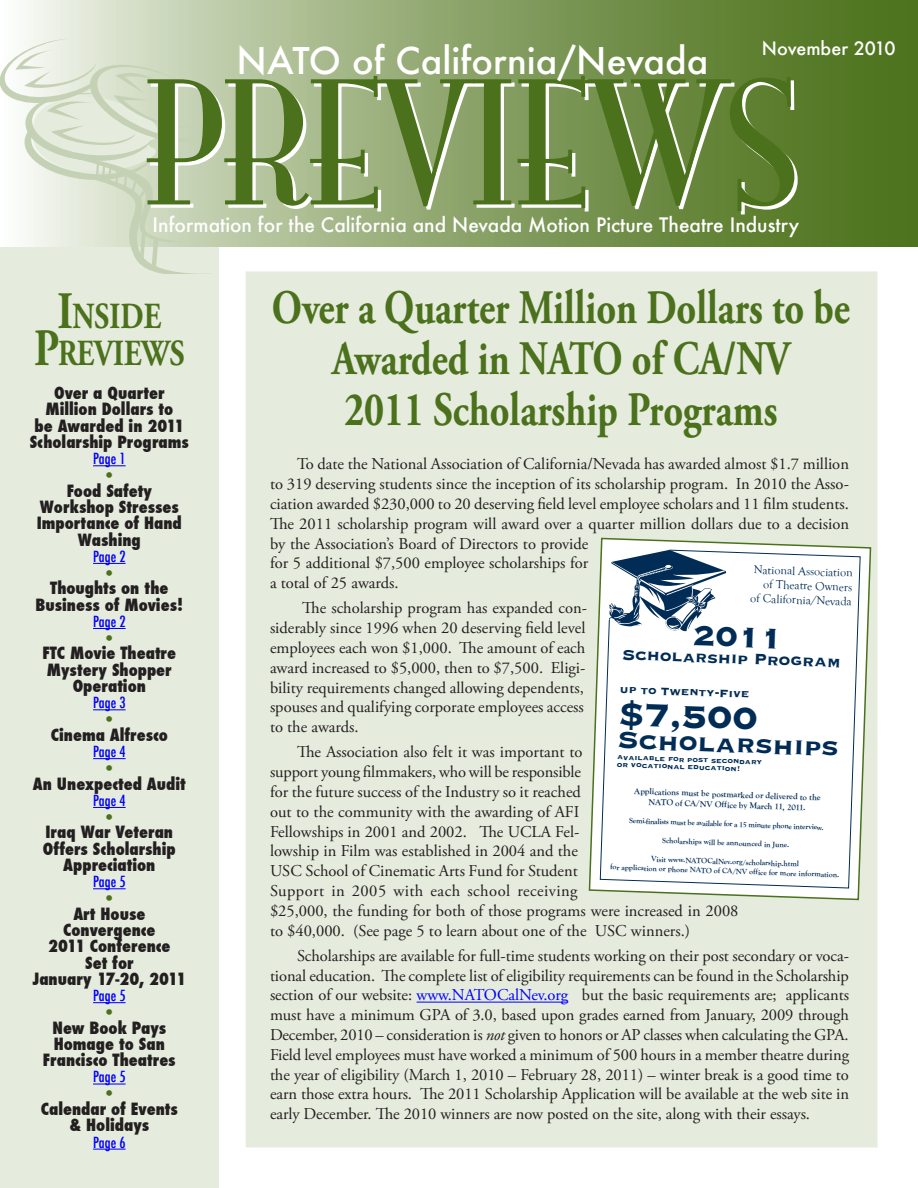
<style>
.page{position:relative;width:918px;height:1188px;background:#fff}
.page>*{position:absolute;margin:0;border:0;box-sizing:border-box;transform-origin:0 0}
.Headline{font:700 48px/51px "Adobe Garamond Pro";color:#4b711c;text-align:center;scale:.8 1}
.t1{font:700 41.55px "Copperplate";color:#002c55}
.t2{font:700 36.9px "Copperplate";color:#002c55}
.Subhead_1{font:700 36.75px/37.5px "Adobe Garamond Pro";color:#4b711c;text-align:center;scale:.8 1}
.t3{font:500 36px "Futura";color:#fff}
.t4{font:700 31.35px "Copperplate";color:#002c55}
.t5{font:500 19.5px "Futura";color:#fff}
.t6{font:700 19.35px "Copperplate";color:#002c55}
.List_1{font:500 18px "Futura";color:#fff}
.List_2{font:800 condensed 18px "Futura";color:#4b711c}
.Body_text{font:16.5px/19.8px "Adobe Garamond Pro";color:#231f20}
.List_2-2{font:800 condensed 16.5px/16.2px "Futura";color:#231f20;text-align:center}
.List_2-3{font:500 condensed 15px "Futura";letter-spacing:-.005em;color:#00f}
.t7{font:700 13.8px "Copperplate";color:#002c55}
.t8{font:12px/14.4px "Goudy Old Style T";color:#002c55;text-align:right}
.t9{font:700 9.15px/7.4px "Copperplate";color:#002c55}
.t10{font:700 8.7px/10.5px "Goudy Old Style T";color:#002c55;text-align:center}
.t11{font:700 7.8px/9.4px "Goudy Old Style T";color:#002c55;text-align:center}
.s1{font-size:52.5px}
.s2{color:#00f}
.s3{font-style:italic}
</style>
<div class="page">
<div style="left:246px;top:272px;width:632px;height:876px;background:#e5ebdd;border:2px solid #e5ebdd"></div>
<div style="left:0;top:200px;width:219px;height:988px;background:#e5ebdd"></div>
<svg style="left:23px;top:0;width:895px;height:246px;background:#6f8d47"></svg>
<svg style="left:0;top:25px;width:798px;height:248px"></svg>
<hr style="left:93px;top:465px;width:33px;height:1px;background:#00f">
<hr style="left:93px;top:563px;width:33px;height:1px;background:#00f">
<hr style="left:93px;top:628px;width:33px;height:1px;background:#00f">
<hr style="left:93px;top:709px;width:33px;height:1px;background:#00f">
<hr style="left:93px;top:758px;width:33px;height:1px;background:#00f">
<hr style="left:93px;top:807px;width:33px;height:1px;background:#00f">
<hr style="left:93px;top:888px;width:33px;height:1px;background:#00f">
<hr style="left:93px;top:1002px;width:33px;height:1px;background:#00f">
<hr style="left:93px;top:1084px;width:33px;height:1px;background:#00f">
<hr style="left:93px;top:1149px;width:33px;height:1px;background:#00f">
<hr style="left:417px;top:1002px;width:151px;height:1px;background:#00f">
<svg style="left:588px;top:537px;width:284px;height:364px;background:#edf0f0"></svg>
<p class="t3" style="left:237px;top:36px;width:473px">NATO of California/Nevada</p>
<p class="List_1" style="left:762px;top:36px;width:135px">November 2010</p>
<p class="t5" style="left:153px;top:212px;width:648px">Information for the California and Nevada Motion Picture Theatre Industry</p>
<p class="Subhead_1" style="left:34px;top:298px;width:190px"><span class="s1">I</span>NSIDE<br><span class="s1">P</span>REVIEWS</p>
<p class="List_2-2" style="left:30px;top:385px;width:161px">Over a Quarter<br>Million Dollars to<br>be Awarded in 2011<br>Scholarship Programs</p>
<p class="List_2-3" style="left:93px;top:449px;width:34px">Page 1</p>
<p class="List_2" style="left:103px;top:463px;width:15px">•</p>
<p class="List_2-2" style="left:37px;top:483px;width:147px">Food Safety<br>Workshop Stresses<br>Importance of Hand<br>Washing</p>
<p class="List_2-3" style="left:93px;top:547px;width:34px">Page 2</p>
<p class="List_2" style="left:103px;top:561px;width:15px">•</p>
<p class="List_2-2" style="left:36px;top:580px;width:149px">Thoughts on the<br>Business of Movies!</p>
<p class="List_2-3" style="left:93px;top:612px;width:34px">Page 2</p>
<p class="List_2" style="left:103px;top:626px;width:15px">•</p>
<p class="List_2-2" style="left:43px;top:645px;width:135px">FTC Movie Theatre<br>Mystery Shopper<br>Operation</p>
<p class="List_2-3" style="left:93px;top:693px;width:34px">Page 3</p>
<p class="List_2" style="left:103px;top:707px;width:15px">•</p>
<p class="List_2-2" style="left:51px;top:727px;width:118px">Cinema Alfresco</p>
<p class="List_2-3" style="left:93px;top:742px;width:34px">Page 4</p>
<p class="List_2" style="left:103px;top:756px;width:15px">•</p>
<p class="List_2-2" style="left:33px;top:775px;width:154px">An Unexpected Audit</p>
<p class="List_2-3" style="left:93px;top:791px;width:34px">Page 4</p>
<p class="List_2" style="left:103px;top:805px;width:15px">•</p>
<p class="List_2-2" style="left:43px;top:824px;width:134px">Iraq War Veteran<br>Offers Scholarship<br>Appreciation</p>
<p class="List_2-3" style="left:93px;top:872px;width:34px">Page 5</p>
<p class="List_2" style="left:103px;top:886px;width:15px">•</p>
<p class="List_2-2" style="left:48px;top:906px;width:124px">Art House<br>Convergence<br>2011 Conference</p>
<p class="List_2-2" style="left:33px;top:954px;width:155px">Set for<br>January 17-20, 2011</p>
<p class="List_2-3" style="left:93px;top:986px;width:34px">Page 5</p>
<p class="List_2" style="left:103px;top:1000px;width:15px">•</p>
<p class="List_2-2" style="left:43px;top:1019px;width:134px">New Book Pays<br>Homage to San<br>Francisco Theatres</p>
<p class="List_2-3" style="left:93px;top:1067px;width:34px">Page 5</p>
<p class="List_2" style="left:103px;top:1081px;width:15px">•</p>
<p class="List_2-2" style="left:41px;top:1101px;width:138px">Calendar of Events &amp; Holidays</p>
<p class="List_2-3" style="left:93px;top:1132px;width:34px">Page 6</p>
<p class="Headline" style="left:272px;top:283px;width:724px">Over a Quarter Million Dollars to be<br>Awarded in NATO of CA/NV<br>2011 Scholarship Programs</p>
<p class="Body_text" style="left:270px;top:455px;width:581px;text-indent:27px">To date the National Association of California/Nevada has awarded almost $1.7 million to 319 deserving students since the inception of its scholarship program. In 2010 the Asso&shy;ciation awarded $230,000 to 20 deserving field level employee scholars and 11 film students.<br>The 2011 scholarship program will award over a quarter million dollars due to a decision by the Association’s Board of Directors to provide<br>for 5 additional $7,500 employee scholarships for<br>a total of 25 awards.</p>
<p class="Body_text" style="left:270px;top:599px;width:318px;text-indent:32px">The scholarship program has expanded con&shy;siderably since 1996 when 20 deserving field level employees each won $1,000. The amount of each award increased to $5,000, then to $7,500. Eligi&shy;bility requirements changed allowing dependents, spouses and qualifying corporate employees access to the awards.</p>
<p class="Body_text" style="left:270px;top:743px;width:470px;text-indent:27px">The Association also felt it was important to<br>support young filmmakers, who will be responsible<br>for the future success of the Industry so it reached<br>out to the community with the awarding of AFI<br>Fellowships in 2001 and 2002. The UCLA Fel-<br>lowship in Film was established in 2004 and the<br>USC School of Cinematic Arts Fund for Student<br>Support in 2005 with each school receiving<br>$25,000, the funding for both of those programs were increased in 2008 to $40,000. (See page 5 to learn about one of the USC winners.)</p>
<p class="Body_text" style="left:270px;top:946px;width:581px;text-align:justify;text-indent:27px">Scholarships are available for full-time students working on their post secondary or voca&shy;tional education. The complete list of eligibility requirements can be found in the Scholarship section of our website: <span class="s2">www.NATOCalNev.org</span> but the basic requirements are; applicants must have a minimum GPA of 3.0, based upon grades earned from January, 2009 through December, 2010 – consideration is <span class="s3">not</span> given to honors or AP classes when calculating the GPA.<br>Field level employees must have worked a minimum of 500 hours in a member theatre during the year of eligibility (March 1, 2010 – February 28, 2011) – winter break is a good time to earn those extra hours. The 2011 Scholarship Application will be available at the web site in early December. The 2010 winners are now posted on the site, along with their essays.</p>
<p class="t8" style="left:752px;top:562px;width:103px;rotate:2deg">National Association of Theatre Owners of California/Nevada</p>
<p class="t2" style="left:694px;top:612px;width:92px;rotate:2deg">2011</p>
<p class="t6" style="left:623px;top:642px;width:220px;rotate:2deg">Scholarship Program</p>
<p class="t7" style="left:620px;top:680px;width:131px;rotate:2deg">up to Twenty-Five</p>
<p class="t1" style="left:620px;top:687px;width:141px;rotate:2deg">$7,500</p>
<p class="t4" style="left:619px;top:720px;width:223px;rotate:2deg">Scholarships</p>
<p class="t9" style="left:617px;top:753px;width:147px;rotate:2deg">available for post secondary or vocational education!</p>
<p class="t10" style="left:635px;top:786px;width:188px;rotate:2deg">Applications must be postmarked or delivered to the<br>NATO of CA/NV Office by March 11, 2011.</p>
<p class="t11" style="left:629px;top:816px;width:196px;rotate:2deg">Semi-finalists must be available for a 15 minute phone interview.</p>
<p class="t11" style="left:662px;top:836px;width:129px;rotate:2deg">Scholarships will be announced in June.</p>
<p class="t11" style="left:611px;top:853px;width:231px;rotate:2deg">Visit www.NATOCalNev.org/scholarship.html<br>for application or phone NATO of CA/NV office for more information.</p>
</div>
